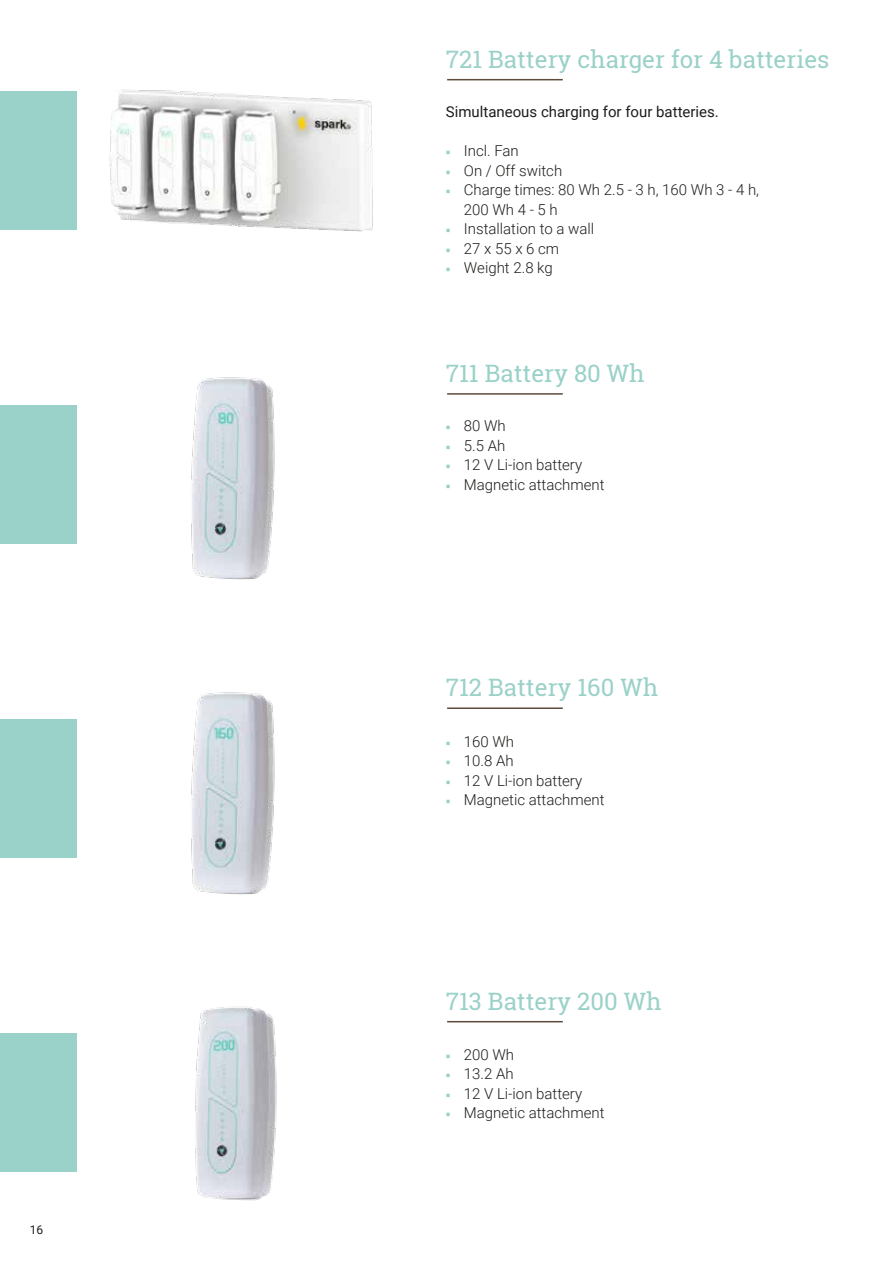
<style>
.page{position:relative;width:893px;height:1263px;background:#fff}
.page>*{position:absolute;margin:0;border:0;box-sizing:border-box;transform-origin:0 0}
.t1{font:24px "Roboto Slab";color:#9ad1c8}
.t2{font:300 15px/19.5px "Roboto";color:#1d1d1b}
.t3{font:15px "Roboto";color:#1d1d1b}
.t4{font:12px "Roboto";color:#1d1d1b}
.s1{font-family:"Arno Pro";font-weight:400;color:#9ad1c8}
</style>
<div class="page">
<img style="left:191px;top:377px;width:84px;height:203px">
<hr style="left:447px;top:79px;width:116px;height:1px;background:#5e4c3b">
<hr style="left:447px;top:393px;width:116px;height:2px;background:#5e4c3b">
<hr style="left:447px;top:707px;width:116px;height:2px;background:#5e4c3b">
<hr style="left:447px;top:1021px;width:116px;height:1px;background:#5e4c3b">
<img style="left:109px;top:89px;width:264px;height:143px">
<img style="left:191px;top:692px;width:84px;height:203px">
<img style="left:195px;top:1006px;width:82px;height:195px">
<div style="left:0;top:92px;width:77px;height:138px;background:#9ad1c8"></div>
<div style="left:0;top:406px;width:77px;height:138px;background:#9ad1c8"></div>
<div style="left:0;top:720px;width:77px;height:138px;background:#9ad1c8"></div>
<div style="left:0;top:1033px;width:77px;height:138px;background:#9ad1c8"></div>
<hr style="left:892px;top:406px;width:1px;height:138px;background:#9ad1c8">
<hr style="left:892px;top:720px;width:1px;height:138px;background:#9ad1c8">
<hr style="left:892px;top:1034px;width:1px;height:139px;background:#9ad1c8">
<hr style="left:892px;top:92px;width:1px;height:138px;background:#9ad1c8">
<p class="t4" style="left:30px;top:1221px;width:15px">16</p>
<h1 class="t1" style="left:446px;top:43px;width:385px">721 Battery charger for 4 batteries</h1>
<p class="t3" style="left:446px;top:102px;width:275px">Simultaneous charging for four batteries.</p>
<p class="t2" style="left:446px;top:141px;width:75px"><span class="s1">■</span> Incl. Fan</p>
<p class="t2" style="left:446px;top:160px;width:118px"><span class="s1">■</span> On / Off switch</p>
<p class="t2" style="left:464px;top:180px;width:297px;text-indent:-18px"><span class="s1">■</span> Charge times: 80 Wh 2.5 - 3 h, 160 Wh 3 - 4 h,<br>200 Wh 4 - 5 h</p>
<p class="t2" style="left:446px;top:219px;width:150px"><span class="s1">■</span> Installation to a wall</p>
<p class="t2" style="left:446px;top:238px;width:115px"><span class="s1">■</span> 27 x 55 x 6 cm</p>
<p class="t2" style="left:446px;top:258px;width:109px"><span class="s1">■</span> Weight 2.8 kg</p>
<h1 class="t1" style="left:446px;top:357px;width:200px">711 Battery 80 Wh</h1>
<p class="t2" style="left:446px;top:416px;width:61px"><span class="s1">■</span> 80 Wh</p>
<p class="t2" style="left:446px;top:435px;width:61px"><span class="s1">■</span> 5.5 Ah</p>
<p class="t2" style="left:446px;top:455px;width:138px"><span class="s1">■</span> 12 V Li-ion battery</p>
<p class="t2" style="left:446px;top:474px;width:160px"><span class="s1">■</span> Magnetic attachment</p>
<h1 class="t1" style="left:446px;top:671px;width:214px">712 Battery 160 Wh</h1>
<p class="t2" style="left:446px;top:731px;width:70px"><span class="s1">■</span> 160 Wh</p>
<p class="t2" style="left:446px;top:750px;width:69px"><span class="s1">■</span> 10.8 Ah</p>
<p class="t2" style="left:446px;top:770px;width:138px"><span class="s1">■</span> 12 V Li-ion battery</p>
<p class="t2" style="left:446px;top:789px;width:160px"><span class="s1">■</span> Magnetic attachment</p>
<h1 class="t1" style="left:446px;top:984px;width:217px">713 Battery 200 Wh</h1>
<p class="t2" style="left:446px;top:1044px;width:70px"><span class="s1">■</span> 200 Wh</p>
<p class="t2" style="left:446px;top:1063px;width:69px"><span class="s1">■</span> 13.2 Ah</p>
<p class="t2" style="left:446px;top:1083px;width:138px"><span class="s1">■</span> 12 V Li-ion battery</p>
<p class="t2" style="left:446px;top:1102px;width:160px"><span class="s1">■</span> Magnetic attachment</p>
</div>
